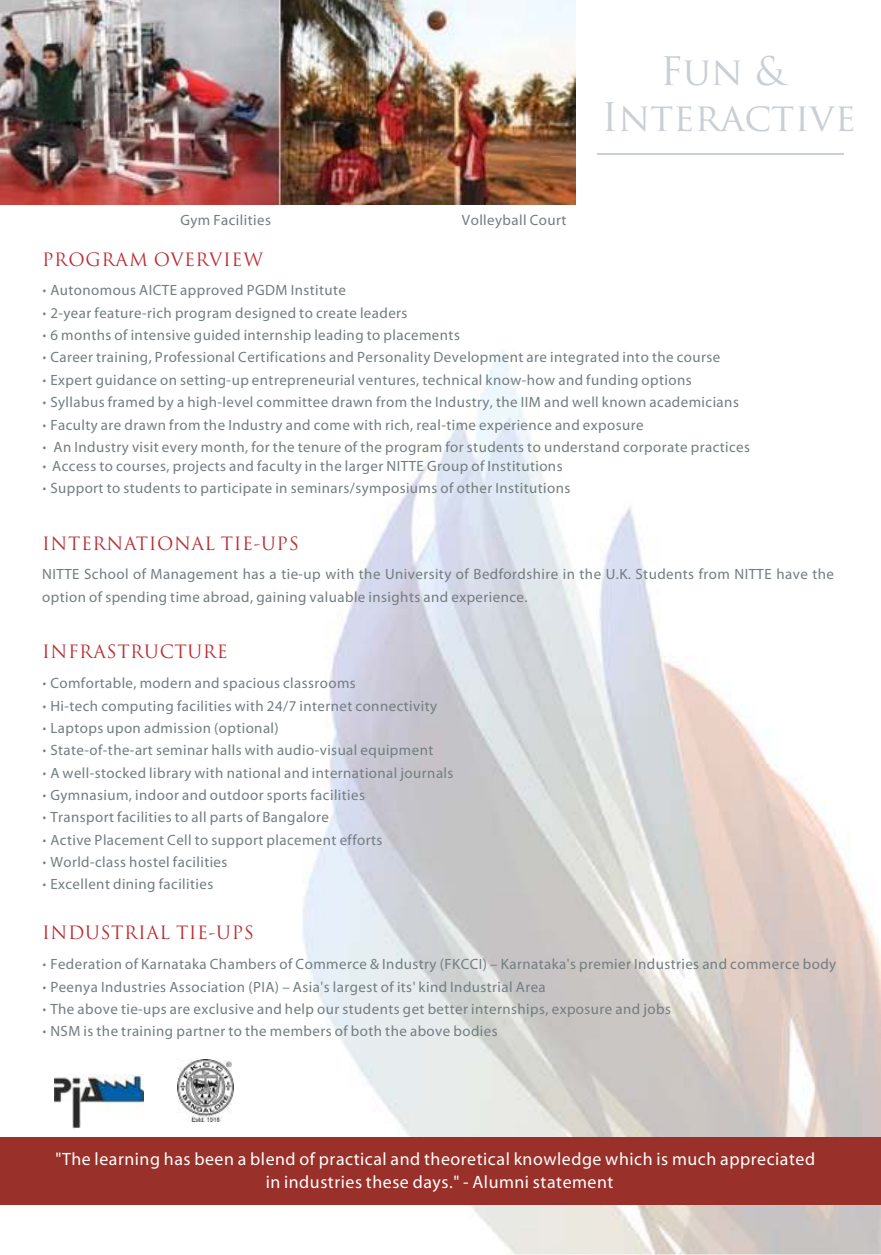
<style>
.page{position:relative;width:881px;height:1255px;background:#fff}
.page>*{position:absolute;margin:0;border:0;box-sizing:border-box;transform-origin:0 0}
.t1{font:38.25px/45.8px "Trajan Pro";color:#c9cfd4;text-align:center}
.t2{font:17.85px/22.4px "Myriad";letter-spacing:.03em;color:#fff;text-align:center}
.t3{font:17.85px "Trajan Pro";letter-spacing:.03em;color:#ba2e33}
.t4{font:14.85px/22.4px "Myriad";letter-spacing:.03em;color:#737d80}
</style>
<div class="page">
<img style="left:302px;top:350px;width:578px;height:690px">
<img style="left:302px;top:1040px;width:578px;height:214px">
<div style="left:0;top:1137px;width:880px;height:67px;background:#993029"></div>
<hr style="left:597px;top:153px;width:246px;height:1px;background:#c9cfd4">
<img style="left:0;top:0;width:575px;height:204px">
<img style="left:54px;top:1074px;width:89px;height:53px">
<img style="left:177px;top:1059px;width:56px;height:62px">
<p class="t4" style="left:180px;top:210px;width:92px">Gym Facilities</p>
<p class="t4" style="left:461px;top:210px;width:106px">Volleyball Court</p>
<h1 class="t1" style="left:601px;top:53px;width:256px">Fun &amp;<br>Interactive</h1>
<p class="t3" style="left:42px;top:252px;width:222px">PROGRAM OVERVIEW</p>
<p class="t4" style="left:42px;top:280px;width:709px"><sup>.</sup> Autonomous AICTE approved PGDM Institute<br><sup>.</sup> 2-year feature-rich program designed to create leaders<br><sup>.</sup> 6 months of intensive guided internship leading to placements<br><sup>.</sup> Career training, Professional Certifications and Personality Development are integrated into the course<br><sup>.</sup> Expert guidance on setting-up entrepreneurial ventures, technical know-how and funding options<br><sup>.</sup> Syllabus framed by a high-level committee drawn from the Industry, the IIM and well known academicians<br><sup>.</sup> Faculty are drawn from the Industry and come with rich, real-time experience and exposure<br><sup>.</sup> An Industry visit every month, for the tenure of the program for students to understand corporate practices</p>
<p class="t4" style="left:42px;top:456px;width:529px"><sup>.</sup> Access to courses, projects and faculty in the larger NITTE Group of Institutions <sup>.</sup> Support to students to participate in seminars/symposiums of other Institutions</p>
<p class="t3" style="left:42px;top:536px;width:258px">INTERNATIONAL TIE-UPS</p>
<p class="t4" style="left:42px;top:564px;width:792px">NITTE School of Management has a tie-up with the University of Bedfordshire in the U.K. Students from NITTE have the option of spending time abroad, gaining valuable insights and experience.</p>
<p class="t3" style="left:42px;top:645px;width:187px">INFRASTRUCTURE</p>
<p class="t4" style="left:42px;top:673px;width:412px"><sup>.</sup> Comfortable, modern and spacious classrooms<br><sup>.</sup> Hi-tech computing facilities with 24/7 internet connectivity<br><sup>.</sup> Laptops upon admission (optional)<br><sup>.</sup> State-of-the-art seminar halls with audio-visual equipment<br><sup>.</sup> A well-stocked library with national and international journals <sup>.</sup> Gymnasium, indoor and outdoor sports facilities<br><sup>.</sup> Transport facilities to all parts of Bangalore<br><sup>.</sup> Active Placement Cell to support placement efforts<br><sup>.</sup> World-class hostel facilities<br><sup>.</sup> Excellent dining facilities</p>
<p class="t3" style="left:42px;top:925px;width:213px">INDUSTRIAL TIE-UPS</p>
<p class="t4" style="left:42px;top:954px;width:795px"><sup>.</sup> Federation of Karnataka Chambers of Commerce &amp; Industry (FKCCI) – Karnataka's premier Industries and commerce body <sup>.</sup> Peenya Industries Association (PIA) – Asia's largest of its' kind Industrial Area<br><sup>.</sup> The above tie-ups are exclusive and help our students get better internships, exposure and jobs<br><sup>.</sup> NSM is the training partner to the members of both the above bodies</p>
<p class="t2" style="left:55px;top:1149px;width:760px">"The learning has been a blend of practical and theoretical knowledge which is much appreciated in industries these days." - Alumni statement</p>
</div>
